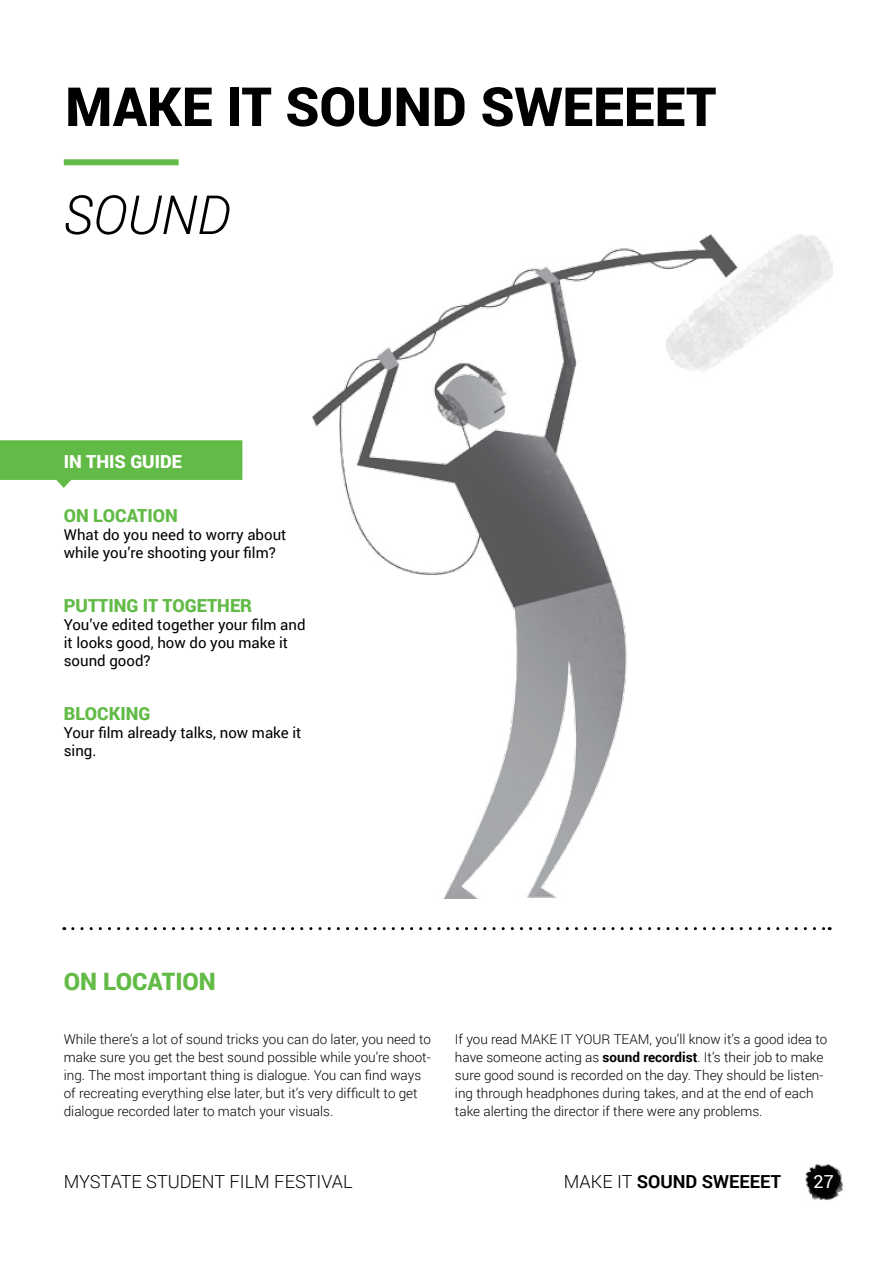
<style>
.page{position:relative;width:893px;height:1263px;background:#fff}
.page>*{position:absolute;margin:0;border:0;box-sizing:border-box;transform-origin:0 0}
.t1{font:900 54px "Roboto";color:#000}
.t2{font:italic 300 54px "Roboto";color:#000}
.t3{font:900 24px "Roboto";color:#62bb46}
.t4{font:900 18px "Roboto";color:#62bb46}
.t5{font:300 18px "Roboto";color:#000}
.t6{font:700 18px "Roboto";color:#000}
.t7{font:900 18px "Roboto";color:#fff}
.t8{font:18px "Roboto";color:#fff}
.t9{font:15px/18px "Roboto";color:#000}
.t10{font:300 13.5px/18px "Roboto";color:#000}
.s1{font-weight:700}
.s2{font-weight:300}
</style>
<div class="page">
<img style="left:805px;top:1164px;width:39px;height:36px">
<svg style="left:73px;top:927px;width:757px;height:3px"></svg>
<svg style="left:0;top:440px;width:242px;height:48px"></svg>
<img style="left:313px;top:234px;width:519px;height:664px">
<div style="left:64px;top:159px;width:115px;height:6px;background:#62bb46"></div>
<h1 class="t1" style="left:65px;top:69px;width:653px">MAKE IT SOUND SWEEEET</h1>
<h1 class="t2" style="left:62px;top:177px;width:169px">SOUND</h1>
<h3 class="t7" style="left:64px;top:449px;width:120px">IN THIS GUIDE</h3>
<h3 class="t4" style="left:64px;top:503px;width:116px">ON LOCATION</h3>
<p class="t9" style="left:64px;top:525px;width:224px">What do you need to worry about while you’re shooting your film?</p>
<h3 class="t4" style="left:64px;top:593px;width:190px">PUTTING IT TOGETHER</h3>
<p class="t9" style="left:64px;top:615px;width:243px">You’ve edited together your film and it looks good, how do you make it sound good?</p>
<h3 class="t4" style="left:64px;top:701px;width:88px">BLOCKING</h3>
<p class="t9" style="left:64px;top:723px;width:239px">Your film already talks, now make it sing.</p>
<h2 class="t3" style="left:64px;top:965px;width:154px">ON LOCATION</h2>
<p class="t10" style="left:64px;top:1030px;width:369px">While there’s a lot of sound tricks you can do later, you need to make sure you get the best sound possible while you’re shoot&shy;ing. The most important thing is dialogue. You can find ways of recreating everything else later, but it’s very difficult to get dialogue recorded later to match your visuals.</p>
<p class="t10" style="left:455px;top:1030px;width:374px">If you read MAKE IT YOUR TEAM, you’ll know it’s a good idea to have someone acting as <span class="s1">sound recordist</span>. It’s their job to make sure good sound is recorded on the day. They should be listen&shy;ing through headphones during takes, and at the end of each take alerting the director if there were any problems.</p>
<h3 class="t5" style="left:64px;top:1169px;width:290px">MYSTATE STUDENT FILM FESTIVAL</h3>
<h3 class="t6" style="left:564px;top:1169px;width:219px"><span class="s2">MAKE IT</span> SOUND SWEEEET</h3>
<h3 class="t8" style="left:814px;top:1169px;width:22px">27</h3>
</div>
